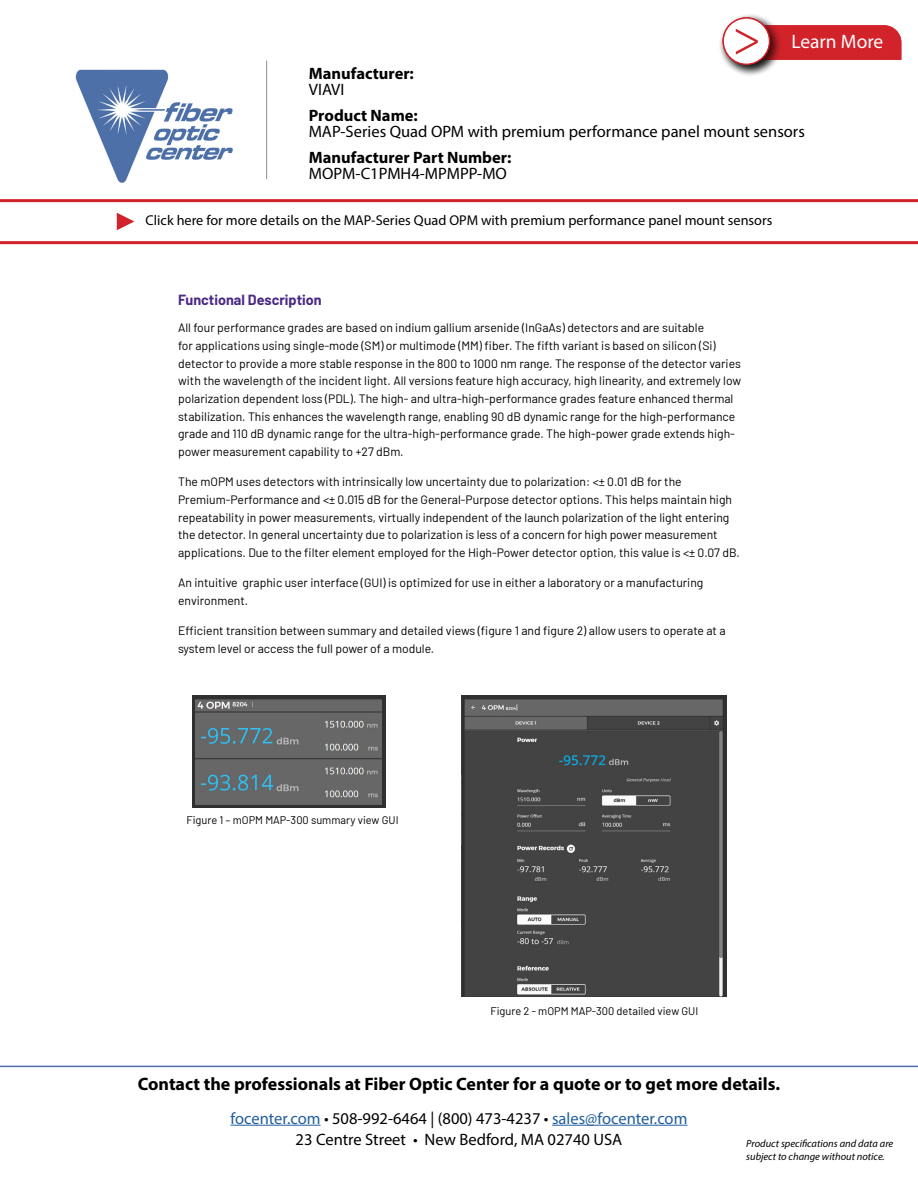
<style>
.page{position:relative;width:918px;height:1188px;background:#fff}
.page>*{position:absolute;margin:0;border:0;box-sizing:border-box;transform-origin:0 0}
.t1{font:51px "Minion Pro";color:#d2232a}
.t2{font:19.5px "Myriad Pro";color:#fff}
.t3{font:700 18px "Myriad Pro";color:#000}
.t4{font:16.5px/16.5px "Myriad Pro";color:#000}
.t5{font:16.5px "Myriad Pro";color:#215e9e}
.t6{font:700 16.5px/16.5px "Myriad Pro";color:#000}
.t7{font:700 14.4px "Barlow";color:#4b2885}
.t8{font:14.25px "Myriad Pro";color:#000}
.t9{font:12.15px/17.7px "Barlow";color:#000}
.t10{font:11.1px "Barlow";color:#000}
.t11{font:italic 10.5px "Myriad Pro";color:#000}
.s1{font-weight:400}
.s2{font-weight:700}
.s3{color:#000}
</style>
<div class="page">
<hr style="left:231px;top:1125px;width:90px;height:1px;background:#215e9e">
<hr style="left:552px;top:1125px;width:135px;height:1px;background:#215e9e">
<hr style="left:0;top:1066px;width:918px;height:1px;background:#4f70a8">
<img style="left:75px;top:69px;width:158px;height:114px">
<hr style="left:266px;top:61px;width:1px;height:118px;background:#8a8c8e">
<hr style="left:0;top:241px;width:918px;height:3px;background:#d2232a">
<svg style="left:117px;top:213px;width:17px;height:17px"></svg>
<div style="left:783px;top:25px;width:118px;height:35px;background:#d2232a"></div>
<div style="left:718px;top:13px;width:65px;height:64px;background:#000;opacity:.75"></div>
<div style="left:723px;top:18px;width:47px;height:46px;background:#fff;border-radius:50%"></div>
<div style="left:723px;top:17px;width:47px;height:48px;border:1px solid #d2232a;border-radius:50%"></div>
<hr style="left:0;top:199px;width:918px;height:3px;background:#d2232a">
<img style="left:192px;top:696px;width:193px;height:111px">
<img style="left:462px;top:696px;width:265px;height:300px">
<p class="t1" style="left:733px;top:4px;width:30px">&gt;</p>
<p class="t2" style="left:791px;top:30px;width:93px">Learn More</p>
<p class="t6" style="left:309px;top:64px;width:107px">Manufacturer:<br><span class="s1">VIAVI</span></p>
<p class="t4" style="left:309px;top:107px;width:498px"><span class="s2">Product Name:<br></span>MAP-Series Quad OPM with premium performance panel mount sensors</p>
<p class="t6" style="left:309px;top:148px;width:204px">Manufacturer Part Number:</p>
<p class="t4" style="left:309px;top:165px;width:200px">MOPM-C1PMH4-MPMPP-MO</p>
<p class="t8" style="left:146px;top:212px;width:628px">Click here for more details on the MAP-Series Quad OPM with premium performance panel mount sensors</p>
<p class="t7" style="left:178px;top:289px;width:145px">Functional Description</p>
<p class="t9" style="left:178px;top:318px;width:565px">All four performance grades are based on indium gallium arsenide (InGaAs) detectors and are suitable<br>for applications using single-mode (SM) or multimode (MM) fiber. The fifth variant is based on silicon (Si) detector to provide a more stable response in the 800 to 1000 nm range. The response of the detector varies with the wavelength of the incident light. All versions feature high accuracy, high linearity, and extremely low polarization dependent loss (PDL). The high- and ultra-high-performance grades feature enhanced thermal stabilization. This enhances the wavelength range, enabling 90 dB dynamic range for the high-performance grade and 110 dB dynamic range for the ultra-high-performance grade. The high-power grade extends high&shy;power measurement capability to +27 dBm.</p>
<p class="t9" style="left:178px;top:472px;width:563px">The mOPM uses detectors with intrinsically low uncertainty due to polarization: &lt;± 0.01 dB for the Premium-Performance and &lt;± 0.015 dB for the General-Purpose detector options. This helps maintain high repeatability in power measurements, virtually independent of the launch polarization of the light entering the detector. In general uncertainty due to polarization is less of a concern for high power measurement applications. Due to the filter element employed for the High-Power detector option, this value is &lt;± 0.07 dB.</p>
<p class="t9" style="left:178px;top:573px;width:527px">An intuitive graphic user interface (GUI) is optimized for use in either a laboratory or a manufacturing environment.</p>
<p class="t9" style="left:178px;top:621px;width:549px">Efficient transition between summary and detailed views (figure 1 and figure 2) allow users to operate at a system level or access the full power of a module.</p>
<p class="t10" style="left:186px;top:812px;width:214px">Figure 1 – mOPM MAP-300 summary view GUI</p>
<p class="t10" style="left:491px;top:1003px;width:209px">Figure 2 - mOPM MAP-300 detailed view GUI</p>
<p class="t3" style="left:138px;top:1072px;width:644px">Contact the professionals at Fiber Optic Center for a quote or to get more details.</p>
<p class="t5" style="left:231px;top:1108px;width:458px">focenter.com <span class="s3">• 508-992-6464 | (800) 473-4237 •</span> sales@focenter.com</p>
<p class="t4" style="left:296px;top:1131px;width:328px">23 Centre Street • New Bedford, MA 02740 USA</p>
<p class="t11" style="left:746px;top:1137px;width:149px">Product specifications and data are</p>
<p class="t11" style="left:746px;top:1150px;width:140px">subject to change without notice.</p>
</div>
